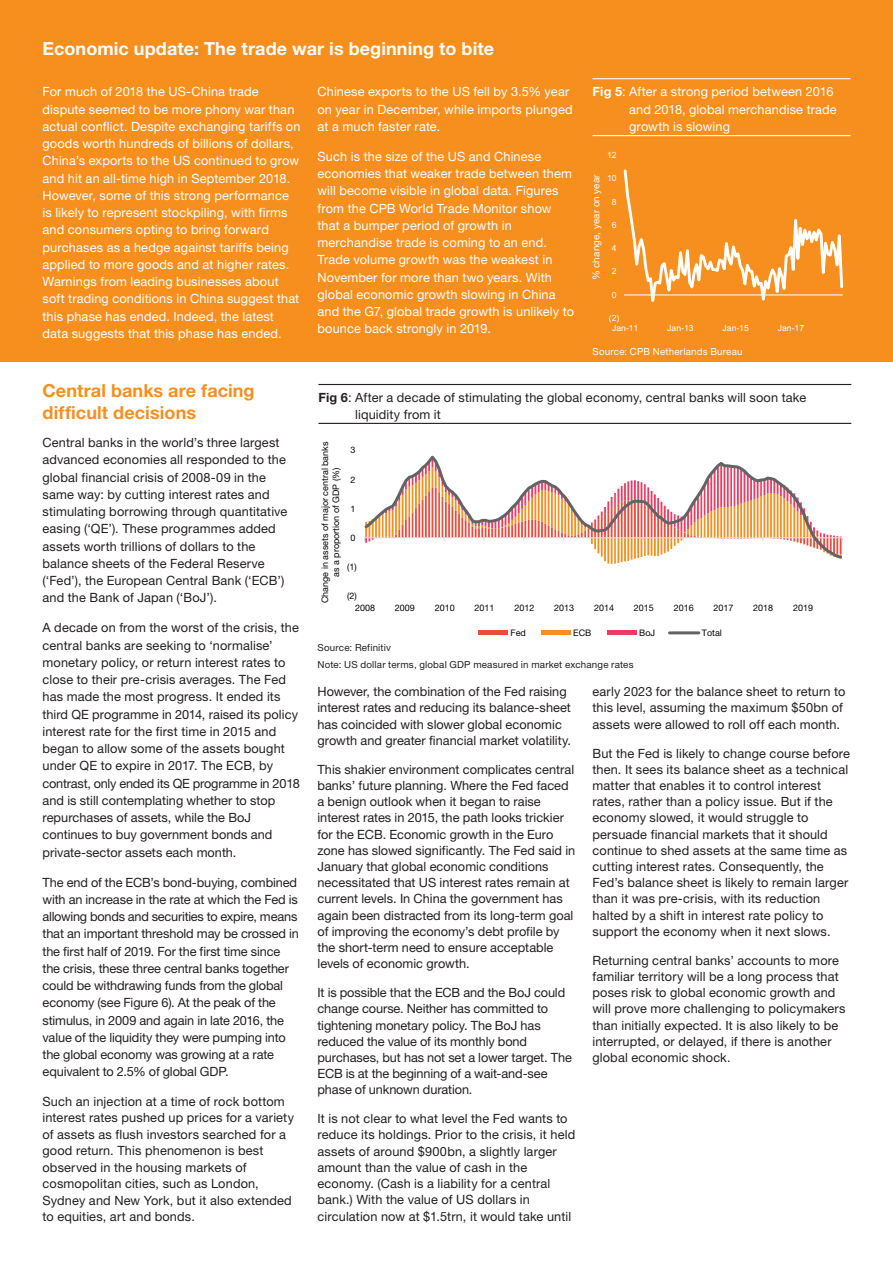
<style>
.page{position:relative;width:893px;height:1263px;background:#fff}
.page>*{position:absolute;margin:0;border:0;box-sizing:border-box;transform-origin:0 0}
.Body_text{font:700 18px "Helvetica Neue LTW1 G";letter-spacing:.005em;color:#fff}
.Body_text-2{font:700 18px/22.5px "Helvetica Neue LTW1 G";letter-spacing:.005em;color:#f68f1e}
.Body_text-3{font:12.75px/16.2px "Helvetica Neue LTW1 G";letter-spacing:.005em;color:#231f20}
.Body_text-4{font:12.75px/17.2px "Helvetica Neue LTW1 G";letter-spacing:.01em;color:#fff}
.Body_text-5{font:9.75px/17.2px "Helvetica Neue LTW1 G";letter-spacing:.02em;color:#231f20}
.Body_text-6{font:9.75px "Helvetica Neue LTW1 G";letter-spacing:.02em;color:#fff}
.t1{font:9px/10.8px "Helvetica Neue LTW1 G";color:#050504;text-align:center}
.t2{font:8.55px "Arial";letter-spacing:.005em;color:#fff}
.s1{font-weight:700}
</style>
<div class="page">
<svg style="left:364px;top:455px;width:479px;height:106px"></svg>
<div style="left:478px;top:630px;width:29px;height:5px;background:#ef4b3d"></div>
<div style="left:541px;top:630px;width:29px;height:5px;background:#f68f1e"></div>
<div style="left:607px;top:630px;width:29px;height:5px;background:#ef3b62"></div>
<hr style="left:669px;top:631px;width:30px;height:3px;background:#636366">
<div style="left:0;top:0;width:893px;height:362px;background:#f68f1e"></div>
<hr style="left:592px;top:78px;width:258px;height:1px;background:#fff">
<hr style="left:592px;top:135px;width:258px;height:1px;background:#fff">
<hr style="left:318px;top:384px;width:533px;height:1px;background:#231f20">
<hr style="left:318px;top:423px;width:533px;height:1px;background:#231f20">
<svg style="left:623px;top:169px;width:221px;height:133px"></svg>
<p class="Body_text" style="left:43px;top:38px;width:453px">Economic update: The trade war is beginning to bite</p>
<p class="Body_text-4" style="left:43px;top:83px;width:259px">For much of 2018 the US-China trade dispute seemed to be more phony war than actual conflict. Despite exchanging tariffs on goods worth hundreds of billions of dollars, China’s exports to the US continued to grow and hit an all-time high in September 2018.<br>However, some of this strong performance is likely to represent stockpiling, with firms and consumers opting to bring forward purchases as a hedge against tariffs being applied to more goods and at higher rates.<br>Warnings from leading businesses about soft trading conditions in China suggest that this phase has ended. Indeed, the latest data suggests that this phase has ended.</p>
<p class="Body_text-4" style="left:629px;top:83px;width:209px;text-indent:-37px"><span class="s1">Fig 5</span>: After a strong period between 2016 and 2018, global merchandise trade growth is slowing</p>
<p class="Body_text-4" style="left:317px;top:83px;width:257px">Chinese exports to the US fell by 3.5% year on year in December, while imports plunged at a much faster rate.</p>
<p class="Body_text-4" style="left:317px;top:148px;width:258px">Such is the size of the US and Chinese economies that weaker trade between them will become visible in global data. Figures from the CPB World Trade Monitor show that a bumper period of growth in merchandise trade is coming to an end.<br>Trade volume growth was the weakest in November for more than two years. With global economic growth slowing in China and the G7, global trade growth is unlikely to bounce back strongly in 2019.</p>
<p class="t2" style="left:607px;top:150px;width:11px">12</p>
<p class="Body_text-6" style="left:590px;top:280px;width:108px;rotate:-90deg">% change, year on year</p>
<p class="t2" style="left:607px;top:173px;width:11px">10</p>
<p class="t2" style="left:612px;top:196px;width:6px">8</p>
<p class="t2" style="left:612px;top:219px;width:6px">6</p>
<p class="t2" style="left:612px;top:242px;width:6px">4</p>
<p class="t2" style="left:612px;top:266px;width:6px">2</p>
<p class="t2" style="left:612px;top:289px;width:6px">0</p>
<p class="t2" style="left:609px;top:312px;width:12px">(2)</p>
<p class="t2" style="left:612px;top:322px;width:28px">Jan-11</p>
<p class="t2" style="left:667px;top:322px;width:28px">Jan-13</p>
<p class="t2" style="left:722px;top:322px;width:28px">Jan-15</p>
<p class="t2" style="left:778px;top:322px;width:28px">Jan-17</p>
<p class="Body_text-2" style="left:43px;top:379px;width:214px">Central banks are facing difficult decisions</p>
<p class="Body_text-3" style="left:43px;top:434px;width:246px;line-height:17.2px">Central banks in the world’s three largest advanced economies all responded to the global financial crisis of 2008-09 in the same way: by cutting interest rates and stimulating borrowing through quantitative easing (‘QE’). These programmes added assets worth trillions of dollars to the balance sheets of the Federal Reserve (‘Fed’), the European Central Bank (‘ECB’) and the Bank of Japan (‘BoJ’).</p>
<p class="Body_text-3" style="left:43px;top:619px;width:259px;line-height:17.2px">A decade on from the worst of the crisis, the central banks are seeking to ‘normalise’ monetary policy, or return interest rates to close to their pre-crisis averages. The Fed has made the most progress. It ended its third QE programme in 2014, raised its policy interest rate for the first time in 2015 and began to allow some of the assets bought under QE to expire in 2017. The ECB, by contrast, only ended its QE programme in 2018 and is still contemplating whether to stop repurchases of assets, while the BoJ continues to buy government bonds and private-sector assets each month.</p>
<p class="Body_text-3" style="left:43px;top:873px;width:258px;line-height:17.2px">The end of the ECB’s bond-buying, combined with an increase in the rate at which the Fed is allowing bonds and securities to expire, means that an important threshold may be crossed in the first half of 2019. For the first time since the crisis, these three central banks together could be withdrawing funds from the global economy (see Figure 6). At the peak of the stimulus, in 2009 and again in late 2016, the value of the liquidity they were pumping into the global economy was growing at a rate equivalent to 2.5% of global GDP.</p>
<p class="Body_text-3" style="left:43px;top:1093px;width:253px">Such an injection at a time of rock bottom interest rates pushed up prices for a variety of assets as flush investors searched for a good return. This phenomenon is best observed in the housing markets of cosmopolitan cities, such as London, Sydney and New York, but it also extended to equities, art and bonds.</p>
<p class="Body_text-6" style="left:592px;top:345px;width:152px">Source: CPB Netherlands Bureau</p>
<p class="Body_text-3" style="left:355px;top:389px;width:453px;text-indent:-37px"><span class="s1">Fig 6</span>: After a decade of stimulating the global economy, central banks will soon take liquidity from it</p>
<p class="t1" style="left:320px;top:603px;width:163px;rotate:-90deg">Change in assets of major central banks as a proportion of GDP (%)</p>
<p class="t1" style="left:350px;top:445px;width:7px">3</p>
<p class="t1" style="left:350px;top:474px;width:7px">2</p>
<p class="t1" style="left:350px;top:503px;width:7px">1</p>
<p class="t1" style="left:350px;top:532px;width:7px">0</p>
<p class="t1" style="left:347px;top:561px;width:11px">(1)</p>
<p class="t1" style="left:347px;top:591px;width:11px">(2)</p>
<p class="t1" style="left:355px;top:603px;width:22px">2008</p>
<p class="t1" style="left:395px;top:603px;width:22px">2009</p>
<p class="t1" style="left:435px;top:602px;width:22px">2010</p>
<p class="t1" style="left:474px;top:602px;width:22px">2011</p>
<p class="t1" style="left:514px;top:602px;width:22px">2012</p>
<p class="t1" style="left:554px;top:602px;width:22px">2013</p>
<p class="t1" style="left:594px;top:602px;width:22px">2014</p>
<p class="t1" style="left:634px;top:602px;width:22px">2015</p>
<p class="t1" style="left:674px;top:602px;width:22px">2016</p>
<p class="t1" style="left:713px;top:602px;width:22px">2017</p>
<p class="t1" style="left:753px;top:602px;width:22px">2018</p>
<p class="t1" style="left:793px;top:602px;width:22px">2019</p>
<p class="t1" style="left:511px;top:627px;width:17px">Fed</p>
<p class="t1" style="left:573px;top:627px;width:20px">ECB</p>
<p class="t1" style="left:639px;top:627px;width:18px">BoJ</p>
<p class="t1" style="left:702px;top:627px;width:21px">Total</p>
<p class="Body_text-5" style="left:317px;top:639px;width:318px">Source: Refinitiv<br>Note: US dollar terms, global GDP measured in market exchange rates</p>
<p class="Body_text-3" style="left:317px;top:683px;width:255px">However, the combination of the Fed raising interest rates and reducing its balance-sheet has coincided with slower global economic growth and greater financial market volatility.</p>
<p class="Body_text-3" style="left:317px;top:761px;width:259px">This shakier environment complicates central banks’ future planning. Where the Fed faced a benign outlook when it began to raise interest rates in 2015, the path looks trickier for the ECB. Economic growth in the Euro zone has slowed significantly. The Fed said in January that global economic conditions necessitated that US interest rates remain at current levels. In China the government has again been distracted from its long-term goal of improving the economy’s debt profile by the short-term need to ensure acceptable levels of economic growth.</p>
<p class="Body_text-3" style="left:317px;top:984px;width:256px">It is possible that the ECB and the BoJ could change course. Neither has committed to tightening monetary policy. The BoJ has reduced the value of its monthly bond purchases, but has not set a lower target. The ECB is at the beginning of a wait-and-see phase of unknown duration.</p>
<p class="Body_text-3" style="left:317px;top:1110px;width:259px">It is not clear to what level the Fed wants to reduce its holdings. Prior to the crisis, it held assets of around $900bn, a slightly larger amount than the value of cash in the economy. (Cash is a liability for a central bank.) With the value of US dollars in circulation now at $1.5trn, it would take until</p>
<p class="Body_text-3" style="left:592px;top:683px;width:254px">early 2023 for the balance sheet to return to this level, assuming the maximum $50bn of assets were allowed to roll off each month.</p>
<p class="Body_text-3" style="left:592px;top:745px;width:259px">But the Fed is likely to change course before then. It sees its balance sheet as a technical matter that enables it to control interest rates, rather than a policy issue. But if the economy slowed, it would struggle to persuade financial markets that it should continue to shed assets at the same time as cutting interest rates. Consequently, the Fed’s balance sheet is likely to remain larger than it was pre-crisis, with its reduction halted by a shift in interest rate policy to support the economy when it next slows.</p>
<p class="Body_text-3" style="left:592px;top:952px;width:255px">Returning central banks’ accounts to more familiar territory will be a long process that poses risk to global economic growth and will prove more challenging to policymakers than initially expected. It is also likely to be interrupted, or delayed, if there is another global economic shock.</p>
</div>
